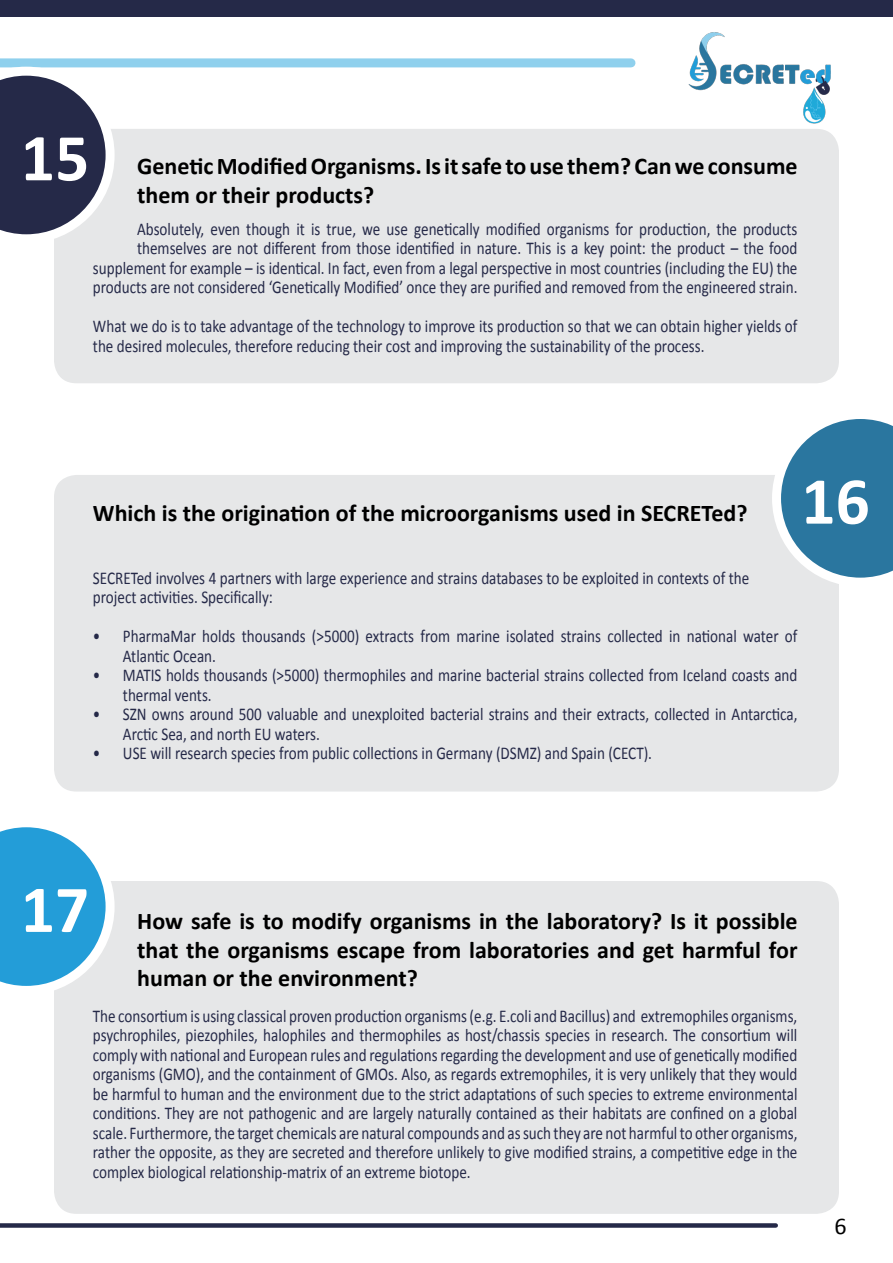
<style>
.page{position:relative;width:893px;height:1263px;background:#fff}
.page>*{position:absolute;margin:0;border:0;box-sizing:border-box;transform-origin:0 0}
.t1{font:700 67.5px "Calibri";color:#fff}
.t2{font:700 24px/28.8px "Calibri";color:#000}
.t3{font:24px "Calibri";color:#000}
.t4{font:18px/19.5px "Calibri";color:#252948;scale:.84 1}
</style>
<div class="page">
<div style="left:0;top:0;width:893px;height:17px;background:#252948"></div>
<div style="left:0;top:58px;width:631px;height:9px;background:#8fd0ed"></div>
<img style="left:688px;top:32px;width:143px;height:92px">
<div style="left:0;top:1223px;width:776px;height:5px;background:#252948"></div>
<div style="left:54px;top:129px;width:785px;height:254px;background:#e6e7e8;border-radius:22px"></div>
<svg style="left:0;top:67px;width:115px;height:172px"></svg>
<div style="left:54px;top:475px;width:785px;height:316px;background:#e6e7e8;border-radius:22px"></div>
<svg style="left:772px;top:419px;width:121px;height:165px"></svg>
<div style="left:54px;top:881px;width:785px;height:333px;background:#e6e7e8;border-radius:22px"></div>
<svg style="left:0;top:827px;width:115px;height:163px"></svg>
<h1 class="t1" style="left:21px;top:115px;width:70px">15</h1>
<h2 class="t2" style="left:137px;top:152px;width:662px">Genetic Modified Organisms. Is it safe to use them? Can we consume them or their products?</h2>
<p class="t4" style="left:93px;top:219px;width:840px;text-align:right">Absolutely, even though it is true, we use genetically modified organisms for production, the products themselves are not different from those identified in nature. This is a key point: the product – the food supplement for example – is identical. In fact, even from a legal perspective in most countries (including the EU) the products are not considered ‘Genetically Modified’ once they are purified and removed from the engineered strain.</p>
<p class="t4" style="left:93px;top:317px;width:840px">What we do is to take advantage of the technology to improve its production so that we can obtain higher yields of the desired molecules, therefore reducing their cost and improving the sustainability of the process.</p>
<h2 class="t2" style="left:93px;top:499px;width:656px">Which is the origination of the microorganisms used in SECRETed?</h2>
<h1 class="t1" style="left:801px;top:458px;width:70px">16</h1>
<p class="t4" style="left:93px;top:568px;width:783px">SECRETed involves 4 partners with large experience and strains databases to be exploited in contexts of the project activities. Specifically:</p>
<p class="t4" style="left:123px;top:626px;width:804px;text-indent:-30px">• PharmaMar holds thousands (&gt;5000) extracts from marine isolated strains collected in national water of<br>Atlantic Ocean.</p>
<p class="t4" style="left:123px;top:665px;width:804px;text-indent:-30px">• MATIS holds thousands (&gt;5000) thermophiles and marine bacterial strains collected from Iceland coasts and thermal vents.</p>
<p class="t4" style="left:123px;top:704px;width:804px;text-indent:-30px">• SZN owns around 500 valuable and unexploited bacterial strains and their extracts, collected in Antarctica,<br>Arctic Sea, and north EU waters.</p>
<p class="t4" style="left:93px;top:743px;width:667px">• USE will research species from public collections in Germany (DSMZ) and Spain (CECT).</p>
<h1 class="t1" style="left:21px;top:866px;width:70px">17</h1>
<h2 class="t2" style="left:137px;top:906px;width:662px;text-align:justify">How safe is to modify organisms in the laboratory? Is it possible that the organisms escape from laboratories and get harmful for human or the environment?</h2>
<p class="t4" style="left:93px;top:1006px;width:840px;text-align:justify">The consortium is using classical proven production organisms (e.g. E.coli and Bacillus) and extremophiles organisms, psychrophiles, piezophiles, halophiles and thermophiles as host/chassis species in research. The consortium will comply with national and European rules and regulations regarding the development and use of genetically modified organisms (GMO), and the containment of GMOs. Also, as regards extremophiles, it is very unlikely that they would be harmful to human and the environment due to the strict adaptations of such species to extreme environmental conditions. They are not pathogenic and are largely naturally contained as their habitats are confined on a global scale. Furthermore, the target chemicals are natural compounds and as such they are not harmful to other organisms, rather the opposite, as they are secreted and therefore unlikely to give modified strains, a competitive edge in the complex biological relationship-matrix of an extreme biotope.</p>
<h2 class="t3" style="left:835px;top:1211px;width:14px">6</h2>
</div>
